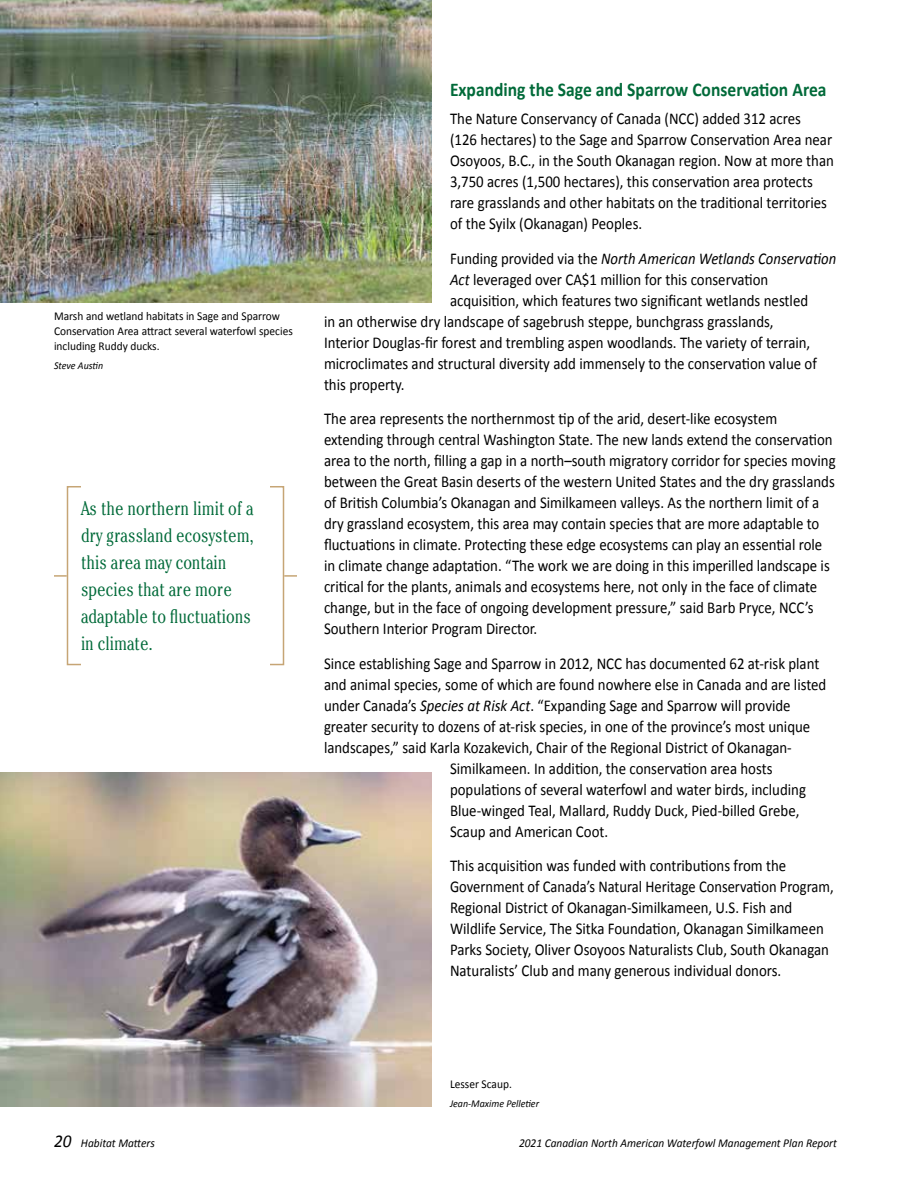
<style>
.page{position:relative;width:918px;height:1188px;background:#fff}
.page>*{position:absolute;margin:0;border:0;box-sizing:border-box;transform-origin:0 0}
.t1{font:300 condensed 19.5px/27px "Cheltenham";color:#006a39}
.t2{font:700 19.5px "Calibri";color:#006a39;scale:.9 1}
.t3{font:16.5px/21px "Calibri";color:#000;scale:.9 1}
.t4{font:italic 16.5px "Calibri";color:#000;scale:.89 1}
.t5{font:12px/15px "Calibri";color:#000;scale:.95 1}
.t6{font:italic 12px "Calibri";color:#000;scale:.95 1}
.t7{font:italic 10.5px "Calibri";color:#000;scale:.95 1}
.s1{font-style:normal}
.s2{font-style:italic}
.s3{font-size:18px}
</style>
<div class="page">
<img style="left:0;top:0;width:432px;height:302px">
<img style="left:0;top:772px;width:432px;height:335px">
<div style="left:67px;top:486px;width:15px;height:179px;border:2px solid #c6a575"></div>
<svg style="left:54px;top:575px;width:13px;height:2px"></svg>
<div style="left:269px;top:486px;width:15px;height:179px;border:2px solid #c6a575"></div>
<svg style="left:284px;top:575px;width:13px;height:2px"></svg>
<p class="t5" style="left:54px;top:309px;width:253px">Marsh and wetland habitats in Sage and Sparrow<br>Conservation Area attract several waterfowl species including Ruddy ducks.</p>
<p class="t7" style="left:54px;top:359px;width:53px">Steve Austin</p>
<p class="t1" style="left:81px;top:494px;width:174px">As the northern limit of a dry grassland ecosystem, this area may contain species that are more adaptable to fluctuations in climate.</p>
<p class="t2" style="left:450px;top:77px;width:420px">Expanding the Sage and Sparrow Conservation Area</p>
<p class="t3" style="left:450px;top:108px;width:428px">The Nature Conservancy of Canada (NCC) added 312 acres<br>(126 hectares) to the Sage and Sparrow Conservation Area near Osoyoos, B.C., in the South Okanagan region. Now at more than 3,750 acres (1,500 hectares), this conservation area protects rare grasslands and other habitats on the traditional territories of the Syilx (Okanagan) Peoples.</p>
<p class="t4" style="left:450px;top:247px;width:436px"><span class="s1">Funding provided via the</span> North American Wetlands Conservation</p>
<p class="t3" style="left:450px;top:269px;width:355px"><span class="s2">Act</span> leveraged over CA$1 million for this conservation</p>
<p class="t3" style="left:450px;top:290px;width:400px">acquisition, which features two significant wetlands nestled</p>
<p class="t3" style="left:324px;top:311px;width:501px">in an otherwise dry landscape of sagebrush steppe, bunchgrass grasslands,</p>
<p class="t3" style="left:324px;top:332px;width:542px">Interior Douglas-fir forest and trembling aspen woodlands. The variety of terrain,</p>
<p class="t3" style="left:324px;top:353px;width:549px">microclimates and structural diversity add immensely to the conservation value of</p>
<p class="t3" style="left:324px;top:374px;width:91px">this property.</p>
<p class="t3" style="left:324px;top:408px;width:570px">The area represents the northernmost tip of the arid, desert-like ecosystem extending through central Washington State. The new lands extend the conservation area to the north, filling a gap in a north–south migratory corridor for species moving between the Great Basin deserts of the western United States and the dry grasslands of British Columbia’s Okanagan and Similkameen valleys. As the northern limit of a dry grassland ecosystem, this area may contain species that are more adaptable to fluctuations in climate. Protecting these edge ecosystems can play an essential role in climate change adaptation. “The work we are doing in this imperilled landscape is critical for the plants, animals and ecosystems here, not only in the face of climate change, but in the face of ongoing development pressure,” said Barb Pryce, NCC’s Southern Interior Program Director.</p>
<p class="t3" style="left:324px;top:653px;width:552px">Since establishing Sage and Sparrow in 2012, NCC has documented 62 at-risk plant</p>
<p class="t3" style="left:324px;top:674px;width:560px">and animal species, some of which are found nowhere else in Canada and are listed</p>
<p class="t3" style="left:324px;top:695px;width:520px">under Canada’s <span class="s2">Species at Risk Act</span>. “Expanding Sage and Sparrow will provide</p>
<p class="t3" style="left:324px;top:716px;width:542px">greater security to dozens of at-risk species, in one of the province’s most unique</p>
<p class="t3" style="left:324px;top:737px;width:521px">landscapes,” said Karla Kozakevich, Chair of the Regional District of Okanagan-</p>
<p class="t3" style="left:450px;top:758px;width:360px">Similkameen. In addition, the conservation area hosts</p>
<p class="t3" style="left:450px;top:779px;width:397px">populations of several waterfowl and water birds, including</p>
<p class="t3" style="left:450px;top:800px;width:390px">Blue-winged Teal, Mallard, Ruddy Duck, Pied-billed Grebe,</p>
<p class="t3" style="left:450px;top:821px;width:177px">Scaup and American Coot.</p>
<p class="t3" style="left:450px;top:855px;width:428px">This acquisition was funded with contributions from the Government of Canada’s Natural Heritage Conservation Program, Regional District of Okanagan-Similkameen, U.S. Fish and Wildlife Service, The Sitka Foundation, Okanagan Similkameen Parks Society, Oliver Osoyoos Naturalists Club, South Okanagan Naturalists’ Club and many generous individual donors.</p>
<p class="t5" style="left:450px;top:1076px;width:67px">Lesser Scaup.</p>
<p class="t7" style="left:450px;top:1096px;width:95px">Jean-Maxime Pelletier</p>
<p class="t6" style="left:54px;top:1135px;width:108px"><span class="s3">20</span> Habitat Matters</p>
<p class="t6" style="left:519px;top:1135px;width:336px">2021 Canadian North American Waterfowl Management Plan Report</p>
</div>
